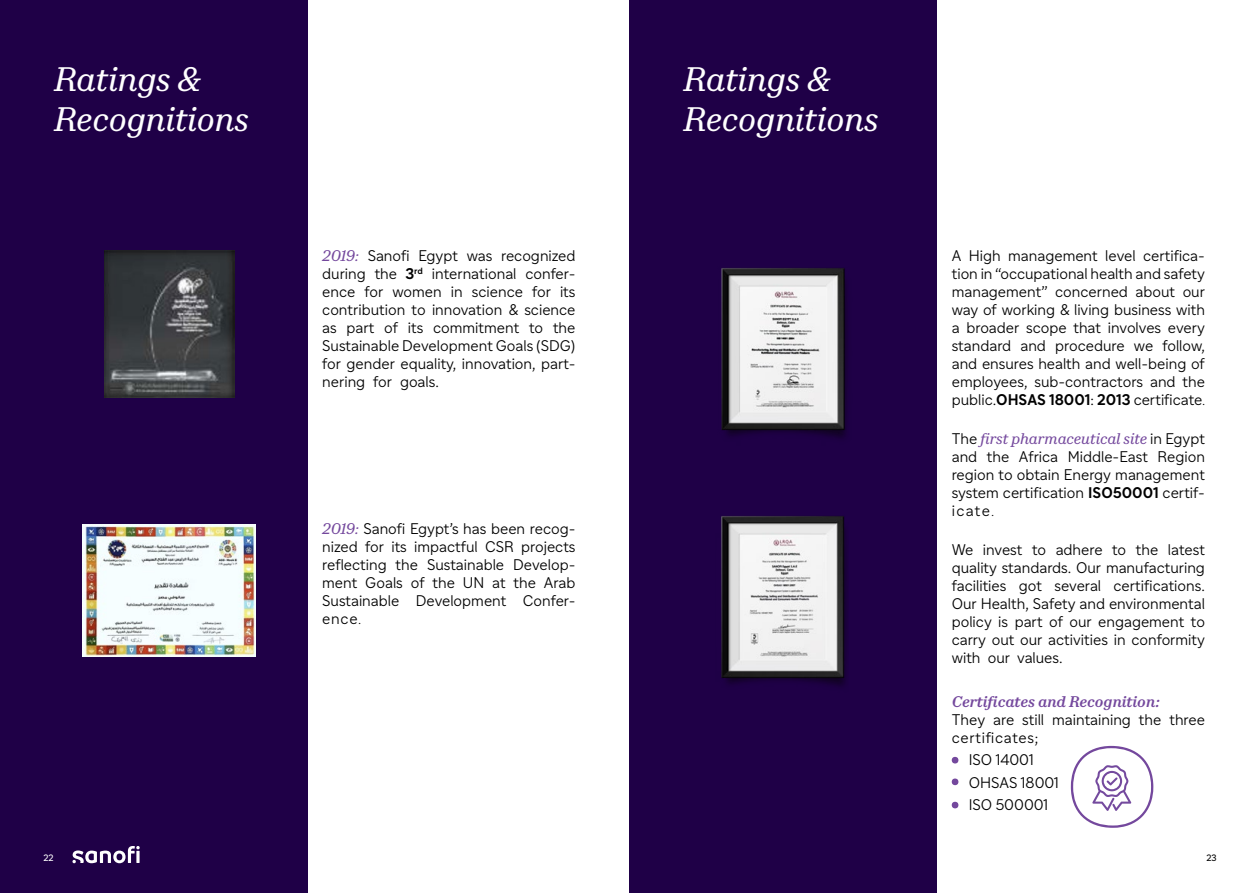
<style>
.page{position:relative;width:1259px;height:893px;background:#fff}
.page>*{position:absolute;margin:0;border:0;box-sizing:border-box;transform-origin:0 0}
.t1{font:italic 33px/39.6px "Sanofi Serif";color:#fff}
.t2{font:300 15px/18px "Sanofi Sans";color:#000;text-align:justify}
.t3{font:italic 15px "Sanofi Serif";color:#74489d}
.t4{font:italic 700 15px "Sanofi Serif";color:#74489d}
.t5{font:9px "Sanofi Sans";color:#fff}
.t6{font:9px "Sanofi Sans";color:#000}
.s1{font-family:"Sanofi Serif";font-weight:400;font-style:italic;color:#74489d}
.s2{font-weight:700}
.s3{font-family:"Adobe Arabic";font-weight:400}
.s4{font-family:"Sanofi Sans";font-weight:300;font-style:normal;color:#000}
</style>
<div class="page">
<div style="left:0;top:0;width:307px;height:893px;background:#1f0047"></div>
<div style="left:629px;top:0;width:307px;height:893px;background:#1f0047"></div>
<img style="left:83px;top:525px;width:173px;height:131px">
<img style="left:104px;top:251px;width:130px;height:147px">
<img style="left:721px;top:268px;width:127px;height:170px">
<img style="left:721px;top:516px;width:126px;height:170px">
<div style="left:951px;top:757px;width:7px;height:6px;background:#74489d;border-radius:50%"></div>
<div style="left:951px;top:778px;width:7px;height:7px;background:#74489d;border-radius:50%"></div>
<div style="left:951px;top:802px;width:7px;height:6px;background:#74489d;border-radius:50%"></div>
<svg style="left:1071px;top:746px;width:82px;height:82px"></svg>
<svg style="left:72px;top:846px;width:68px;height:17px"></svg>
<h1 class="t1" style="left:54px;top:59px;width:196px">Ratings &amp;<br>Recognitions</h1>
<h1 class="t1" style="left:683px;top:59px;width:196px">Ratings &amp;<br>Recognitions</h1>
<p class="t2" style="left:322px;top:246px;width:255px"><span class="s1">2019:</span> Sanofi Egypt was recognized during the <span class="s2">3</span><sup>rd</sup> international confer&shy;ence for women in science for its contribution to innovation &amp; science as part of its commitment to the Sustainable Development Goals (SDG) for gender equality, innovation, part&shy;nering for goals.</p>
<p class="t2" style="left:951px;top:246px;width:255px">A High management level certifica&shy;tion in “occupational health and safety management” concerned about our way of working &amp; living business with a broader scope that involves every standard and procedure we follow, and ensures health and well-being of employees, sub-contractors and the public.<span class="s2">OHSAS 18001</span>: <span class="s2">2013</span> certificate<span class="s3">.</span></p>
<p class="t3" style="left:951px;top:430px;width:255px"><span class="s4">The</span> first pharmaceutical site <span class="s4">in Egypt</span></p>
<p class="t2" style="left:951px;top:448px;width:255px">and the Africa Middle-East Region region to obtain Energy management system certification <span class="s2">ISO50001</span> certif&shy;icate<span class="s3">.</span></p>
<p class="t2" style="left:951px;top:541px;width:255px">We invest to adhere to the latest quality standards. Our manufacturing facilities got several certifications.<br>Our Health, Safety and environmental policy is part of our engagement to carry out our activities in conformity with our values.</p>
<p class="t4" style="left:951px;top:693px;width:210px">Certificates and Recognition:</p>
<p class="t2" style="left:951px;top:711px;width:255px">They are still maintaining the three certificates;</p>
<p class="t2" style="left:968px;top:749px;width:92px;line-height:22.2px;text-align:left">ISO 14001<br>OHSAS 18001<br>ISO 500001</p>
<p class="t2" style="left:322px;top:519px;width:255px"><span class="s1">2019:</span> Sanofi Egypt’s has been recog&shy;nized for its impactful CSR projects reflecting the Sustainable Develop&shy;ment Goals of the UN at the Arab Sustainable Development Confer&shy;ence<span class="s3">.</span></p>
<p class="t5" style="left:43px;top:852px;width:12px">22</p>
<p class="t6" style="left:1206px;top:852px;width:12px">23</p>
</div>
